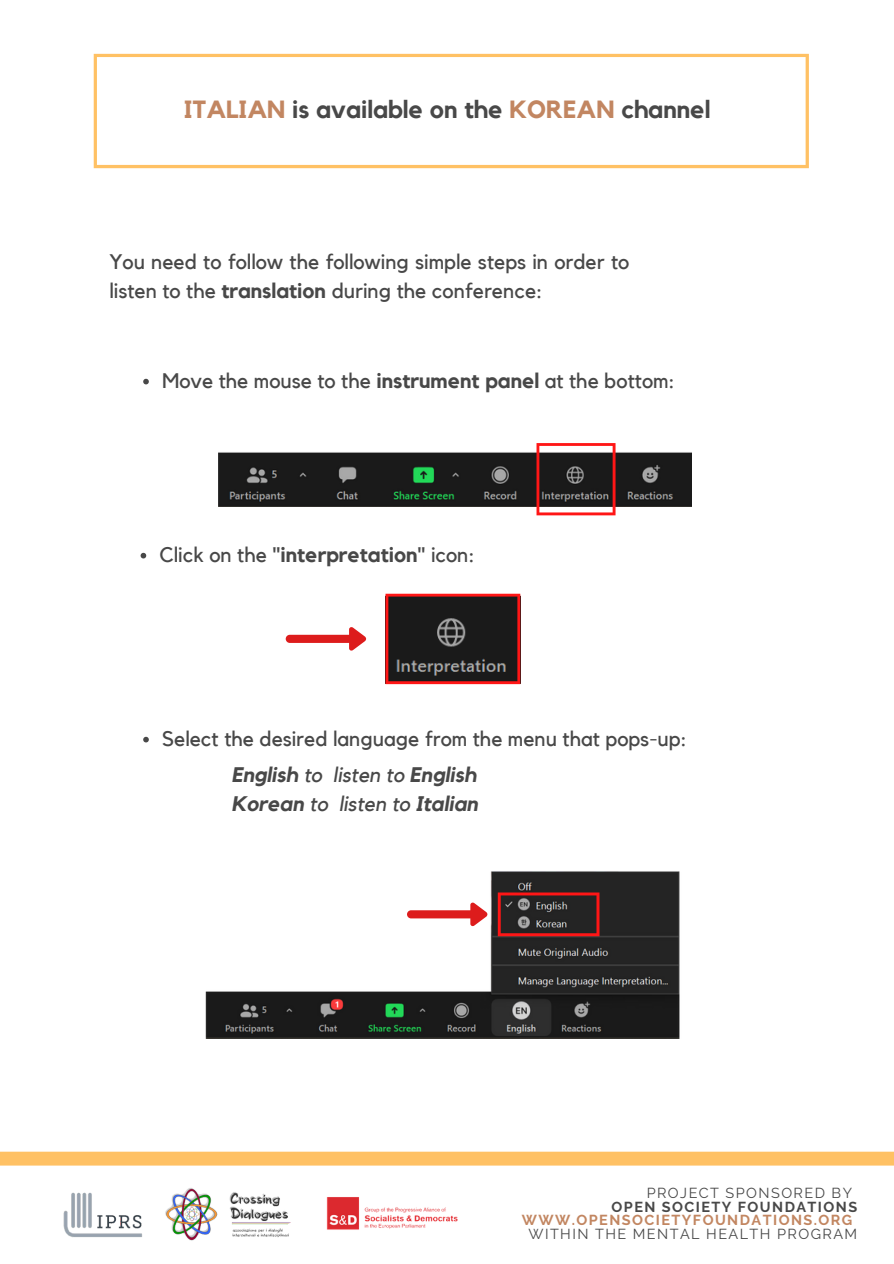
<style>
.page{position:relative;width:894px;height:1264px;background:#fff}
.page>*{position:absolute;margin:0;border:0;box-sizing:border-box;transform-origin:0 0}
.t1{font:700 24.75px "Kollektif";color:#484848}
.t2{font:21px/29.2px "Kollektif";color:#484848}
.t3{font:italic 700 21px "Kollektif";color:#484848}
.t4{font:14.4px "Raleway";letter-spacing:.1em;color:#484848}
.t5{font:700 14.4px "Raleway";letter-spacing:.1em;color:#c28661}
.t6{font:700 14.4px "Raleway";letter-spacing:.1em;color:#484848}
.s1{color:#c28661}
.s2{font-weight:700}
.s3{font-weight:700;font-style:italic}
.s4{font-style:italic}
.s5{font-weight:400}
</style>
<div class="page">
<img style="left:219px;top:451px;width:472px;height:55px">
<img style="left:205px;top:871px;width:475px;height:166px">
<svg style="left:407px;top:902px;width:80px;height:24px"></svg>
<svg style="left:497px;top:892px;width:102px;height:44px"></svg>
<svg style="left:536px;top:443px;width:79px;height:72px"></svg>
<svg style="left:285px;top:627px;width:81px;height:23px"></svg>
<svg style="left:385px;top:593px;width:135px;height:91px"></svg>
<svg style="left:94px;top:54px;width:714px;height:114px"></svg>
<img style="left:63px;top:1192px;width:79px;height:46px">
<img style="left:165px;top:1188px;width:126px;height:53px">
<img style="left:326px;top:1197px;width:132px;height:33px">
<svg style="left:0;top:1151px;width:893px;height:14px"></svg>
<svg style="left:143px;top:379px;width:6px;height:5px"></svg>
<svg style="left:140px;top:553px;width:6px;height:5px"></svg>
<svg style="left:143px;top:736px;width:6px;height:6px"></svg>
<p class="t1" style="left:184px;top:97px;width:528px"><span class="s1">ITALIAN</span> is available on the <span class="s1">KOREAN</span> channel</p>
<p class="t2" style="left:109px;top:248px;width:521px">You need to follow the following simple steps in order to listen to the <span class="s2">translation</span> during the conference:</p>
<p class="t2" style="left:162px;top:366px;width:514px">Move the mouse to the <span class="s2">instrument panel</span> at the bottom:</p>
<p class="t2" style="left:159px;top:540px;width:317px">Click on the "<span class="s2">interpretation</span>" icon:</p>
<p class="t2" style="left:231px;top:721px;width:457px;line-height:36.2px;text-indent:-69px">Select the desired language from the menu that pops-up:<br><span class="s3">English</span> <span class="s4">to listen to</span> <span class="s3">English</span></p>
<p class="t3" style="left:231px;top:794px;width:248px">Korean <span class="s5">to listen to</span> Italian</p>
<p class="t4" style="left:646px;top:1184px;width:207px">PROJECT SPONSORED BY</p>
<p class="t6" style="left:611px;top:1197px;width:247px">OPEN SOCIETY FOUNDATIONS</p>
<p class="t5" style="left:521px;top:1211px;width:332px">WWW.OPENSOCIETYFOUNDATIONS.ORG</p>
<p class="t4" style="left:528px;top:1225px;width:330px">WITHIN THE MENTAL HEALTH PROGRAM</p>
</div>
